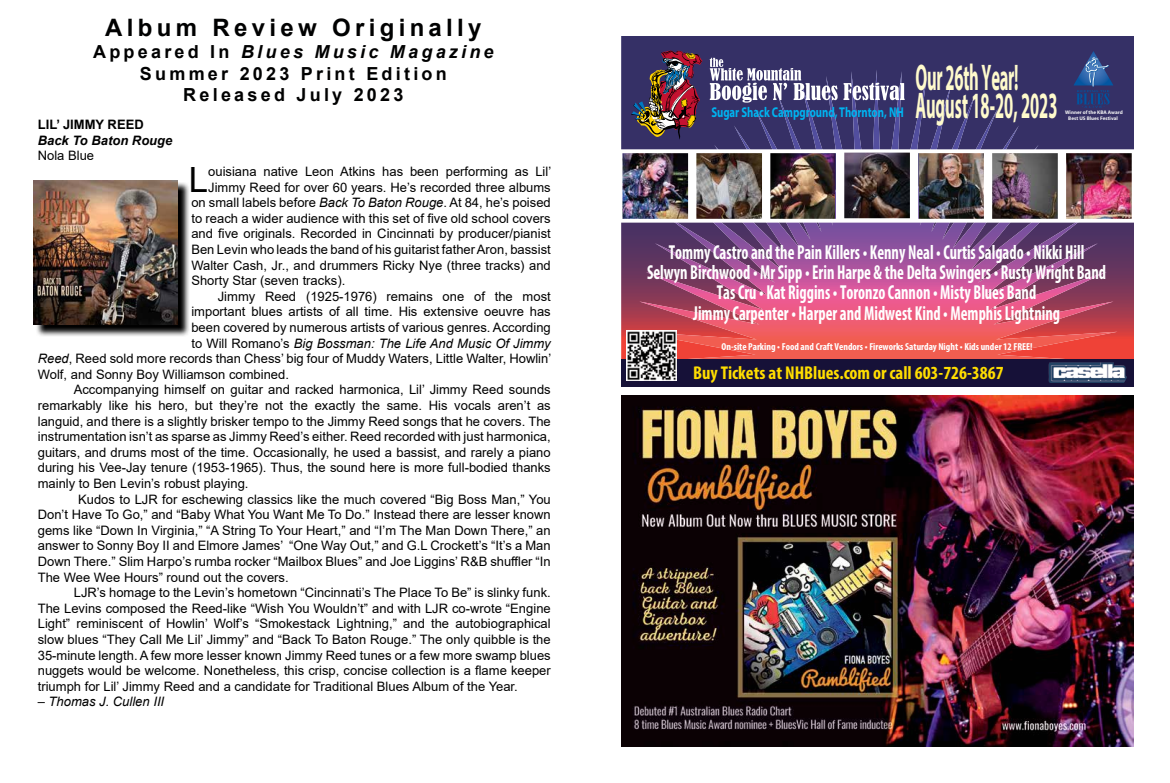
<style>
.page{position:relative;width:1170px;height:783px;background:#fff}
.page>*{position:absolute;margin:0;border:0;box-sizing:border-box;transform-origin:0 0}
.t1{font:700 37.2px/27.5px "Myriad Pro";letter-spacing:-.005em;color:#fffbcc;scale:.44 1}
.t2{font:34.8px "Arial";color:#000}
.t3{font:700 24px "Arial";letter-spacing:.18em;color:#000101}
.t4{font:700 condensed 20.3px/20.3px "Myriad Pro";color:#fff;text-align:center;scale:.8 1}
.t5{font:700 condensed 18.6px "Myriad Pro";color:#fd0}
.t6{font:700 18px/21.6px "Arial";letter-spacing:.18em;color:#000101;text-align:center}
.t7{font:700 14.2px "Myriad Pro";color:#00b3f0;scale:.75 1}
.t8{font:13px "Arial";color:#000}
.t9{font:italic 13px "Arial";color:#000}
.t10{font:italic 700 13px "Arial";color:#000}
.t11{font:700 13px "Arial";color:#000}
.t12{font:700 condensed 10.1px "Myriad Pro";color:#fff}
.t13{font:700 5.2px "Myriad Pro";color:#f2f2f3}
.s1{font-style:italic}
.s2{font-style:normal}
</style>
<div class="page">
<svg style="left:621px;top:36px;width:513px;height:324px;background:#473262"></svg>
<svg style="left:635px;top:70px;width:482px;height:290px;background:#8f4672"></svg>
<div style="left:621px;top:360px;width:513px;height:27px;background:#161138"></div>
<svg style="left:1074px;top:51px;width:39px;height:57px;background:#334984"></svg>
<img style="left:1049px;top:362px;width:78px;height:21px">
<img style="left:627px;top:331px;width:49px;height:49px">
<svg style="left:710px;top:58px;width:195px;height:45px"></svg>
<img style="left:631px;top:50px;width:72px;height:89px">
<img style="left:621px;top:149px;width:513px;height:74px">
<img style="left:621px;top:396px;width:513px;height:351px">
<svg style="left:35px;top:182px;width:154px;height:154px;background:#5f5f5f"></svg>
<img style="left:34px;top:180px;width:144px;height:144px">
<h3 class="t3" style="left:105px;top:11px;width:378px">Album Review Originally</h3>
<h3 class="t6" style="left:93px;top:41px;width:402px">Appeared In <span class="s1">Blues Music Magazine<br></span>Summer 2023 Print Edition<br>Released July 2023</h3>
<p class="t11" style="left:38px;top:115px;width:107px">LIL’ JIMMY REED</p>
<p class="t10" style="left:38px;top:132px;width:136px">Back To Baton Rouge</p>
<p class="t8" style="left:38px;top:147px;width:58px">Nola Blue</p>
<h2 class="t2" style="left:189px;top:155px;width:21px">L</h2>
<p class="t8" style="left:208px;top:162px;width:345px">ouisiana native Leon Atkins has been performing as Lil’</p>
<p class="t8" style="left:208px;top:178px;width:344px">Jimmy Reed for over 60 years. He’s recorded three albums</p>
<p class="t8" style="left:191px;top:194px;width:361px">on small labels before <span class="s1">Back To Baton Rouge</span>. At 84, he’s poised</p>
<p class="t8" style="left:191px;top:209px;width:361px">to reach a wider audience with this set of five old school covers</p>
<p class="t8" style="left:191px;top:225px;width:361px">and five originals. Recorded in Cincinnati by producer/pianist</p>
<p class="t8" style="left:191px;top:240px;width:361px">Ben Levin who leads the band of his guitarist father Aron, bassist</p>
<p class="t8" style="left:191px;top:256px;width:361px">Walter Cash, Jr., and drummers Ricky Nye (three tracks) and</p>
<p class="t8" style="left:191px;top:272px;width:155px">Shorty Star (seven tracks).</p>
<p class="t8" style="left:218px;top:287px;width:334px">Jimmy Reed (1925-1976) remains one of the most</p>
<p class="t8" style="left:191px;top:303px;width:361px">important blues artists of all time. His extensive oeuvre has</p>
<p class="t8" style="left:191px;top:318px;width:361px">been covered by numerous artists of various genres. According</p>
<p class="t9" style="left:191px;top:335px;width:361px"><span class="s2">to Will Romano’s</span> Big Bossman: The Life And Music Of Jimmy</p>
<p class="t8" style="left:38px;top:350px;width:515px"><span class="s1">Reed</span>, Reed sold more records than Chess’ big four of Muddy Waters, Little Walter, Howlin’</p>
<p class="t8" style="left:38px;top:365px;width:253px">Wolf, and Sonny Boy Williamson combined.</p>
<p class="t8" style="left:74px;top:381px;width:478px">Accompanying himself on guitar and racked harmonica, Lil’ Jimmy Reed sounds</p>
<p class="t8" style="left:38px;top:396px;width:514px">remarkably like his hero, but they’re not the exactly the same. His vocals aren’t as</p>
<p class="t8" style="left:38px;top:412px;width:514px">languid, and there is a slightly brisker tempo to the Jimmy Reed songs that he covers. The</p>
<p class="t8" style="left:38px;top:428px;width:514px">instrumentation isn’t as sparse as Jimmy Reed’s either. Reed recorded with just harmonica,</p>
<p class="t8" style="left:38px;top:443px;width:514px">guitars, and drums most of the time. Occasionally, he used a bassist, and rarely a piano</p>
<p class="t8" style="left:38px;top:459px;width:514px">during his Vee-Jay tenure (1953-1965). Thus, the sound here is more full-bodied thanks</p>
<p class="t8" style="left:38px;top:474px;width:212px">mainly to Ben Levin’s robust playing.</p>
<p class="t8" style="left:78px;top:490px;width:474px">Kudos to LJR for eschewing classics like the much covered “Big Boss Man,” You</p>
<p class="t8" style="left:38px;top:506px;width:514px">Don’t Have To Go,” and “Baby What You Want Me To Do.” Instead there are lesser known</p>
<p class="t8" style="left:38px;top:521px;width:514px">gems like “Down In Virginia,” “A String To Your Heart,” and “I’m The Man Down There,” an</p>
<p class="t8" style="left:38px;top:537px;width:514px">answer to Sonny Boy II and Elmore James’ “One Way Out,” and G.L Crockett’s “It’s a Man</p>
<p class="t8" style="left:38px;top:552px;width:514px">Down There.” Slim Harpo’s rumba rocker “Mailbox Blues” and Joe Liggins’ R&amp;B shuffler “In</p>
<p class="t8" style="left:38px;top:568px;width:252px">The Wee Wee Hours” round out the covers.</p>
<p class="t8" style="left:74px;top:584px;width:478px">LJR’s homage to the Levin’s hometown “Cincinnati’s The Place To Be” is slinky funk.</p>
<p class="t8" style="left:38px;top:599px;width:514px">The Levins composed the Reed-like “Wish You Wouldn’t” and with LJR co-wrote “Engine</p>
<p class="t8" style="left:38px;top:615px;width:514px">Light” reminiscent of Howlin’ Wolf’s “Smokestack Lightning,” and the autobiographical</p>
<p class="t8" style="left:38px;top:630px;width:514px">slow blues “They Call Me Lil’ Jimmy” and “Back To Baton Rouge.” The only quibble is the</p>
<p class="t8" style="left:38px;top:646px;width:515px">35-minute length. A few more lesser known Jimmy Reed tunes or a few more swamp blues</p>
<p class="t8" style="left:38px;top:662px;width:514px">nuggets would be welcome. Nonetheless, this crisp, concise collection is a flame keeper</p>
<p class="t8" style="left:38px;top:677px;width:482px">triumph for Lil’ Jimmy Reed and a candidate for Traditional Blues Album of the Year.</p>
<p class="t9" style="left:38px;top:693px;width:128px"><span class="s2">–</span> Thomas J. Cullen III</p>
<h1 class="t1" style="left:915px;top:63px;width:325px">Our 26th Year!<br>August 18-20, 2023</h1>
<p class="t7" style="left:711px;top:103px;width:258px">Sugar Shack Campground, Thornton, NH</p>
<p class="t13" style="left:1068px;top:115px;width:51px">Best US Blues Festival</p>
<p class="t13" style="left:1065px;top:109px;width:59px">Winner of the KBA Award</p>
<p class="t4" style="left:647px;top:242px;width:575px">Tommy Castro and the Pain Killers • Kenny Neal • Curtis Salgado • Nikki Hill Selwyn Birchwood • Mr Sipp • Erin Harpe &amp; the Delta Swingers • Rusty Wright Band Tas Cru • Kat Riggins • Toronzo Cannon • Misty Blues Band<br>Jimmy Carpenter • Harper and Midwest Kind • Memphis Lightning</p>
<p class="t12" style="left:722px;top:340px;width:313px">On-site Parking • Food and Craft Vendors • Fireworks Saturday Night • Kids under 12 FREE!</p>
<h3 class="t5" style="left:693px;top:361px;width:312px">Buy Tickets at NHBlues.com or call 603-726-3867</h3>
</div>
